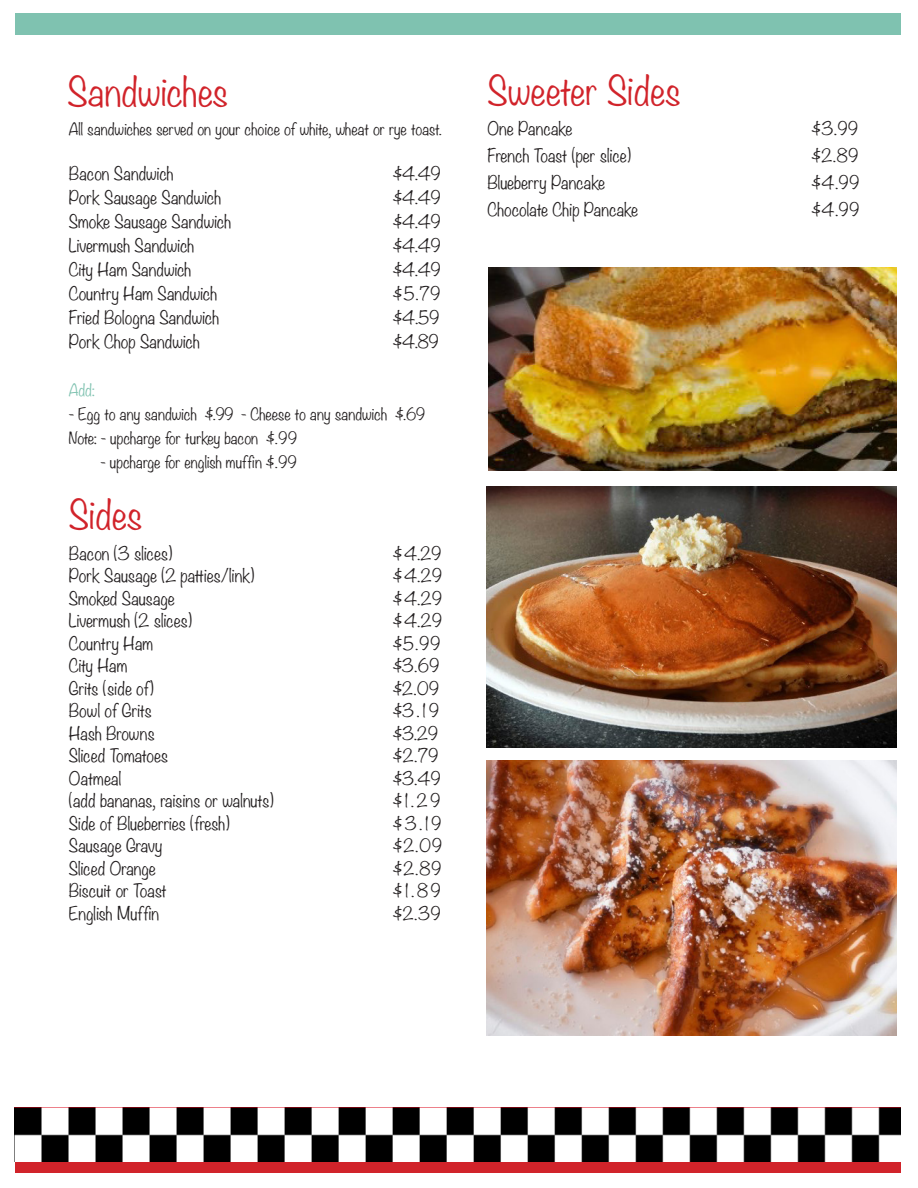
<style>
.page{position:relative;width:918px;height:1188px;background:#fff}
.page>*{position:absolute;margin:0;border:0;box-sizing:border-box;transform-origin:0 0}
.t1{font:300 36px "Noteworthy";color:#d1232a}
.t2{font:300 16.5px "Noteworthy";color:#231f20}
.t3{font:300 15px "Noteworthy";color:#231f20}
.t4{font:300 15px "Noteworthy";color:#7fc2b0}
</style>
<div class="page">
<div style="left:15px;top:13px;width:886px;height:21px;background:#7fc2b0"></div>
<div style="left:15px;top:1162px;width:885px;height:10px;background:#d1232a"></div>
<img style="left:15px;top:1108px;width:885px;height:54px">
<img style="left:486px;top:487px;width:411px;height:260px">
<img style="left:488px;top:267px;width:409px;height:204px">
<img style="left:486px;top:760px;width:411px;height:276px">
<p class="t1" style="left:67px;top:60px;width:162px">Sandwiches</p>
<p class="t3" style="left:69px;top:116px;width:374px">All sandwiches served on your choice of white, wheat or rye toast.</p>
<p class="t2" style="left:69px;top:159px;width:106px">Bacon Sandwich</p>
<p class="t2" style="left:393px;top:159px;width:49px">$4.49</p>
<p class="t2" style="left:69px;top:183px;width:154px">Pork Sausage Sandwich</p>
<p class="t2" style="left:393px;top:183px;width:49px">$4.49</p>
<p class="t2" style="left:69px;top:207px;width:164px">Smoke Sausage Sandwich</p>
<p class="t2" style="left:393px;top:207px;width:49px">$4.49</p>
<p class="t2" style="left:69px;top:231px;width:127px">Livermush Sandwich</p>
<p class="t2" style="left:393px;top:231px;width:49px">$4.49</p>
<p class="t2" style="left:69px;top:255px;width:124px">City Ham Sandwich</p>
<p class="t2" style="left:393px;top:255px;width:49px">$4.49</p>
<p class="t2" style="left:69px;top:279px;width:150px">Country Ham Sandwich</p>
<p class="t2" style="left:393px;top:279px;width:49px">$5.79</p>
<p class="t2" style="left:69px;top:303px;width:152px">Fried Bologna Sandwich</p>
<p class="t2" style="left:393px;top:303px;width:48px">$4.59</p>
<p class="t2" style="left:69px;top:327px;width:132px">Pork Chop Sandwich</p>
<p class="t2" style="left:393px;top:327px;width:47px">$4.89</p>
<p class="t4" style="left:69px;top:377px;width:27px">Add:</p>
<p class="t3" style="left:69px;top:401px;width:358px">- Egg to any sandwich $.99 - Cheese to any sandwich $.69</p>
<p class="t3" style="left:69px;top:425px;width:229px">Note: - upcharge for turkey bacon $.99</p>
<p class="t3" style="left:101px;top:449px;width:198px">- upcharge for english muffin $.99</p>
<p class="t1" style="left:69px;top:484px;width:75px">Sides</p>
<p class="t2" style="left:69px;top:539px;width:105px">Bacon (3 slices)</p>
<p class="t2" style="left:393px;top:539px;width:50px">$4.29</p>
<p class="t2" style="left:69px;top:561px;width:187px">Pork Sausage (2 patties/link)</p>
<p class="t2" style="left:393px;top:561px;width:50px">$4.29</p>
<p class="t2" style="left:69px;top:584px;width:107px">Smoked Sausage</p>
<p class="t2" style="left:393px;top:584px;width:50px">$4.29</p>
<p class="t2" style="left:69px;top:606px;width:125px">Livermush (2 slices)</p>
<p class="t2" style="left:393px;top:606px;width:50px">$4.29</p>
<p class="t2" style="left:69px;top:629px;width:86px">Country Ham</p>
<p class="t2" style="left:393px;top:629px;width:49px">$5.99</p>
<p class="t2" style="left:69px;top:651px;width:60px">City Ham</p>
<p class="t2" style="left:393px;top:651px;width:48px">$3.69</p>
<p class="t2" style="left:69px;top:674px;width:86px">Grits (side of)</p>
<p class="t2" style="left:393px;top:674px;width:48px">$2.09</p>
<p class="t2" style="left:69px;top:696px;width:84px">Bowl of Grits</p>
<p class="t2" style="left:393px;top:696px;width:47px">$3.19</p>
<p class="t2" style="left:69px;top:719px;width:87px">Hash Browns</p>
<p class="t2" style="left:393px;top:719px;width:46px">$3.29</p>
<p class="t2" style="left:69px;top:741px;width:101px">Sliced Tomatoes</p>
<p class="t2" style="left:393px;top:741px;width:47px">$2.79</p>
<p class="t2" style="left:69px;top:764px;width:54px">Oatmeal</p>
<p class="t2" style="left:393px;top:764px;width:49px">$3.49</p>
<p class="t2" style="left:69px;top:786px;width:206px">(add bananas, raisins or walnuts)</p>
<p class="t2" style="left:393px;top:786px;width:49px">$1.29</p>
<p class="t2" style="left:69px;top:809px;width:162px">Side of Blueberries (fresh)</p>
<p class="t2" style="left:393px;top:809px;width:50px">$3.19</p>
<p class="t2" style="left:69px;top:831px;width:95px">Sausage Gravy</p>
<p class="t2" style="left:393px;top:831px;width:50px">$2.09</p>
<p class="t2" style="left:69px;top:854px;width:89px">Sliced Orange</p>
<p class="t2" style="left:393px;top:854px;width:50px">$2.89</p>
<p class="t2" style="left:69px;top:876px;width:99px">Biscuit or Toast</p>
<p class="t2" style="left:393px;top:876px;width:49px">$1.89</p>
<p class="t2" style="left:69px;top:899px;width:92px">English Muffin</p>
<p class="t2" style="left:393px;top:899px;width:49px">$2.39</p>
<p class="t1" style="left:488px;top:59px;width:195px">Sweeter Sides</p>
<p class="t2" style="left:488px;top:114px;width:86px">One Pancake</p>
<p class="t2" style="left:811px;top:114px;width:48px">$3.99</p>
<p class="t2" style="left:488px;top:141px;width:145px">French Toast (per slice)</p>
<p class="t2" style="left:811px;top:141px;width:48px">$2.89</p>
<p class="t2" style="left:488px;top:168px;width:119px">Blueberry Pancake</p>
<p class="t2" style="left:811px;top:168px;width:49px">$4.99</p>
<p class="t2" style="left:488px;top:195px;width:152px">Chocolate Chip Pancake</p>
<p class="t2" style="left:811px;top:195px;width:49px">$4.99</p>
</div>
